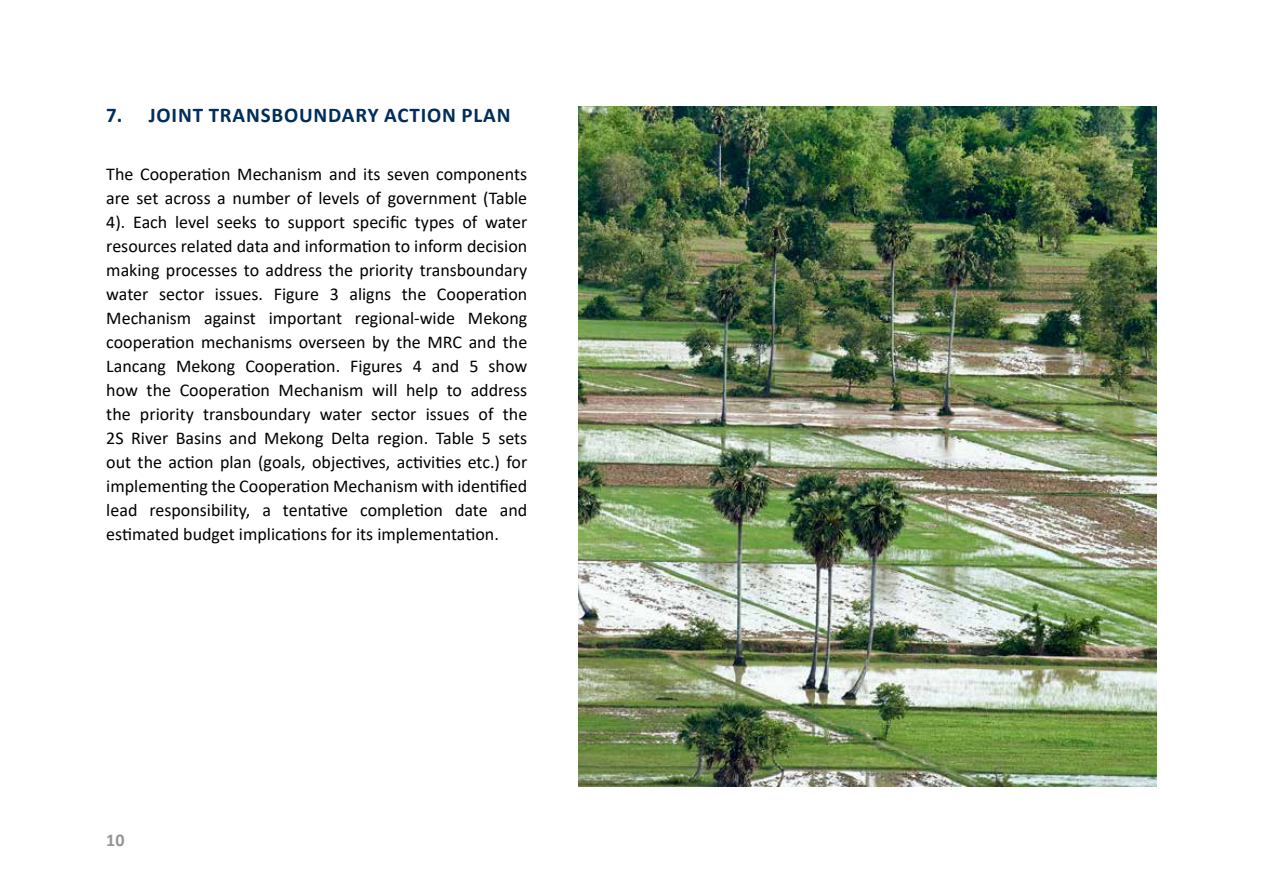
<style>
.page{position:relative;width:1263px;height:893px;background:#fff}
.page>*{position:absolute;margin:0;border:0;box-sizing:border-box;transform-origin:0 0}
.t1{font:700 21px "Calibri";letter-spacing:.04em;color:#002d5b}
.t2{font:18px/24px "Calibri";color:#000;text-align:justify}
.t3{font:700 18px "Calibri";color:#939598}
</style>
<div class="page">
<img style="left:578px;top:106px;width:579px;height:681px">
<p class="t1" style="left:106px;top:100px;width:406px">7. JOINT TRANSBOUNDARY ACTION PLAN</p>
<p class="t2" style="left:106px;top:162px;width:422px">The Cooperation Mechanism and its seven components are set across a number of levels of government (Table 4). Each level seeks to support specific types of water resources related data and information to inform decision making processes to address the priority transboundary water sector issues. Figure 3 aligns the Cooperation Mechanism against important regional-wide Mekong cooperation mechanisms overseen by the MRC and the Lancang Mekong Cooperation. Figures 4 and 5 show how the Cooperation Mechanism will help to address the priority transboundary water sector issues of the 2S River Basins and Mekong Delta region. Table 5 sets out the action plan (goals, objectives, activities etc.) for implementing the Cooperation Mechanism with identified lead responsibility, a tentative completion date and estimated budget implications for its implementation.</p>
<p class="t3" style="left:106px;top:827px;width:20px">10</p>
</div>
